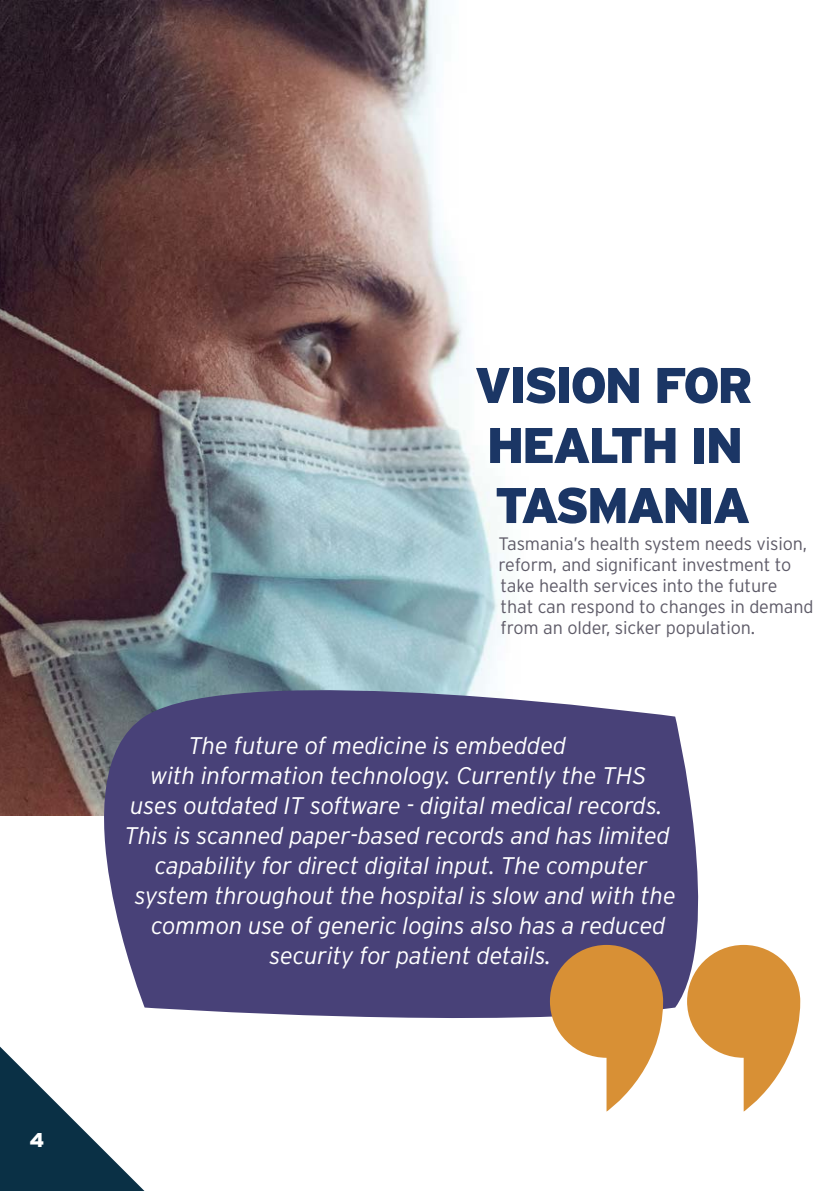
<style>
.page{position:relative;width:840px;height:1191px;background:#fff}
.page>*{position:absolute;margin:0;border:0;box-sizing:border-box;transform-origin:0 0}
.t1{font:900 50px/60px "Interstate";letter-spacing:-.05em;color:#1b3665}
.t2{font:italic 300 24px "Interstate";letter-spacing:-.01em;color:#fff}
.t3{font:900 20px "Interstate";color:#fff}
.t4{font:300 18px/21px "Interstate";letter-spacing:-.01em;color:#5e5b68}
</style>
<div class="page">
<svg style="left:0;top:1046px;width:144px;height:145px"></svg>
<img style="left:0;top:0;width:505px;height:815px">
<svg style="left:53px;top:657px;width:646px;height:361px;background:#64608b"></svg>
<svg style="left:549px;top:945px;width:113px;height:166px"></svg>
<svg style="left:686px;top:945px;width:113px;height:166px"></svg>
<p class="t3" style="left:29px;top:1128px;width:16px">4</p>
<h1 class="t1" style="left:474px;top:355px;width:280px">VISION FOR<br>HEALTH IN<br>TASMANIA</h1>
<p class="t4" style="left:498px;top:533px;width:316px">Tasmania’s health system needs vision, reform, and significant investment to take health services into the future<br>that can respond to changes in demand from an older, sicker population.</p>
<p class="t2" style="left:188px;top:731px;width:379px">The future of medicine is embedded</p>
<p class="t2" style="left:150px;top:761px;width:497px">with information technology. Currently the THS</p>
<p class="t2" style="left:130px;top:791px;width:533px">uses outdated IT software - digital medical records.</p>
<p class="t2" style="left:124px;top:821px;width:547px">This is scanned paper-based records and has limited</p>
<p class="t2" style="left:155px;top:851px;width:494px">capability for direct digital input. The computer</p>
<p class="t2" style="left:135px;top:881px;width:542px">system throughout the hospital is slow and with the</p>
<p class="t2" style="left:151px;top:911px;width:515px">common use of generic logins also has a reduced</p>
<p class="t2" style="left:269px;top:941px;width:283px">security for patient details.</p>
</div>
